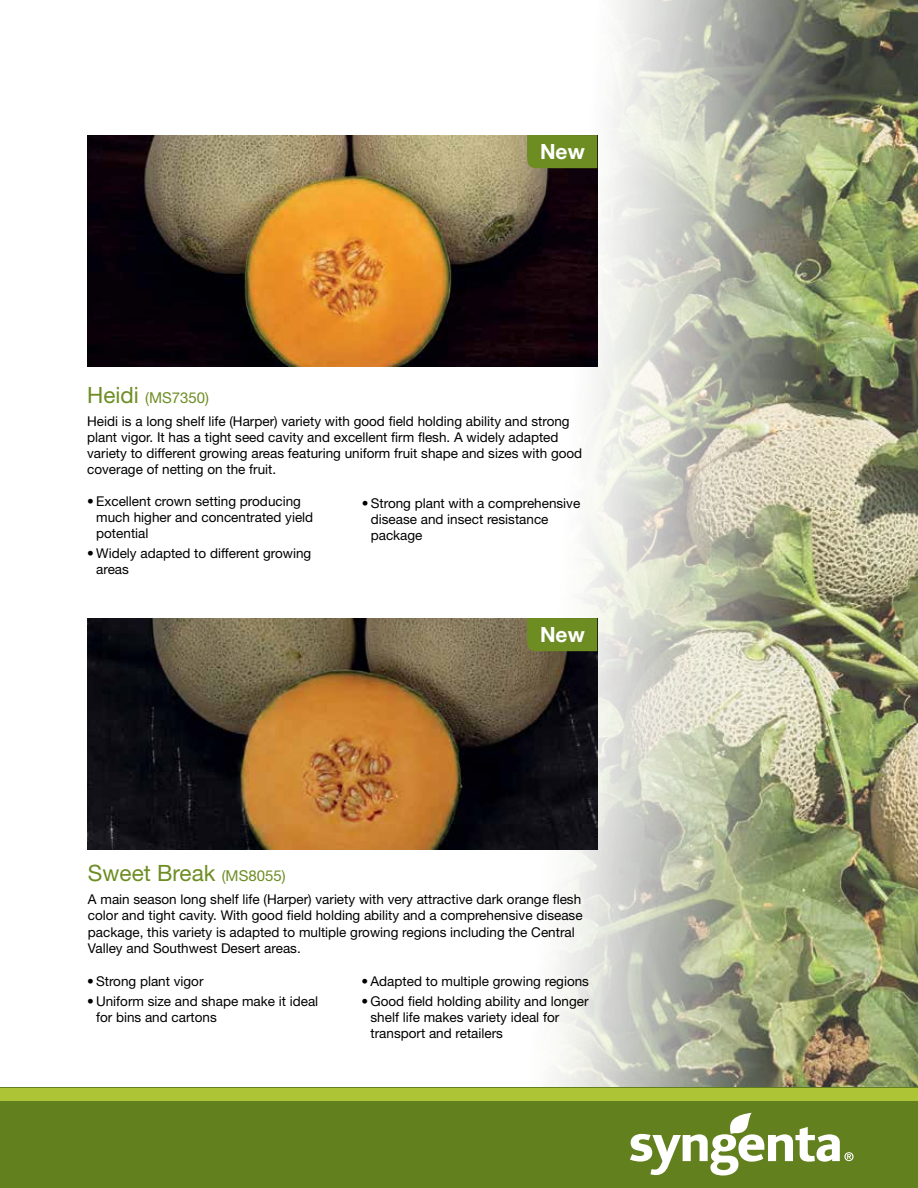
<style>
.page{position:relative;width:918px;height:1188px;background:#fff}
.page>*{position:absolute;margin:0;border:0;box-sizing:border-box;transform-origin:0 0}
.t1{font:22.5px "Helvetica Neue LT Std";color:#6d8d23}
.t2{font:700 21px "Helvetica Neue LT Std";color:#fff}
.t3{font:15px "Helvetica Neue LT Pro";color:#6d8d23}
.t4{font:13.5px/16.2px "Helvetica Neue LT Std";color:#000}
.s1{font-family:"Helvetica Neue LT Std";font-size:22.5px}
.s2{font-size:15px}
</style>
<div class="page">
<img style="left:516px;top:0;width:402px;height:1088px">
<img style="left:87px;top:135px;width:510px;height:231px">
<img style="left:87px;top:618px;width:510px;height:231px">
<div style="left:527px;top:135px;width:70px;height:33px;background:#6d8d23"></div>
<div style="left:527px;top:618px;width:70px;height:33px;background:#6d8d23"></div>
<div style="left:0;top:1088px;width:918px;height:100px;background:#62801e"></div>
<div style="left:0;top:1088px;width:918px;height:12px;background:#acc435"></div>
<svg style="left:630px;top:1113px;width:224px;height:63px"></svg>
<h2 class="t2" style="left:540px;top:139px;width:46px">New</h2>
<p class="t3" style="left:87px;top:388px;width:123px"><span class="s1">Heidi</span> (MS7350)</p>
<p class="t4" style="left:87px;top:413px;width:497px">Heidi is a long shelf life (Harper) variety with good field holding ability and strong plant vigor. It has a tight seed cavity and excellent firm flesh. A widely adapted variety to different growing areas featuring uniform fruit shape and sizes with good coverage of netting on the fruit.</p>
<p class="t4" style="left:96px;top:493px;width:219px;text-indent:-9px">• Excellent crown setting producing much higher and concentrated yield potential</p>
<p class="t4" style="left:96px;top:545px;width:217px;text-indent:-9px">• Widely adapted to different growing areas</p>
<p class="t4" style="left:371px;top:495px;width:211px;text-indent:-9px">• Strong plant with a comprehensive disease and insect resistance package</p>
<h2 class="t2" style="left:540px;top:622px;width:46px">New</h2>
<h1 class="t1" style="left:88px;top:860px;width:199px">Sweet Break <span class="s2">(MS8055)</span></h1>
<p class="t4" style="left:88px;top:891px;width:496px">A main season long shelf life (Harper) variety with very attractive dark orange flesh color and tight cavity. With good field holding ability and a comprehensive disease package, this variety is adapted to multiple growing regions including the Central Valley and Southwest Desert areas.</p>
<p class="t4" style="left:87px;top:973px;width:118px">• Strong plant vigor</p>
<p class="t4" style="left:96px;top:993px;width:224px;text-indent:-9px">• Uniform size and shape make it ideal for bins and cartons</p>
<p class="t4" style="left:362px;top:973px;width:229px">• Adapted to multiple growing regions</p>
<p class="t4" style="left:371px;top:993px;width:220px;text-indent:-9px">• Good field holding ability and longer shelf life makes variety ideal for transport and retailers</p>
</div>
